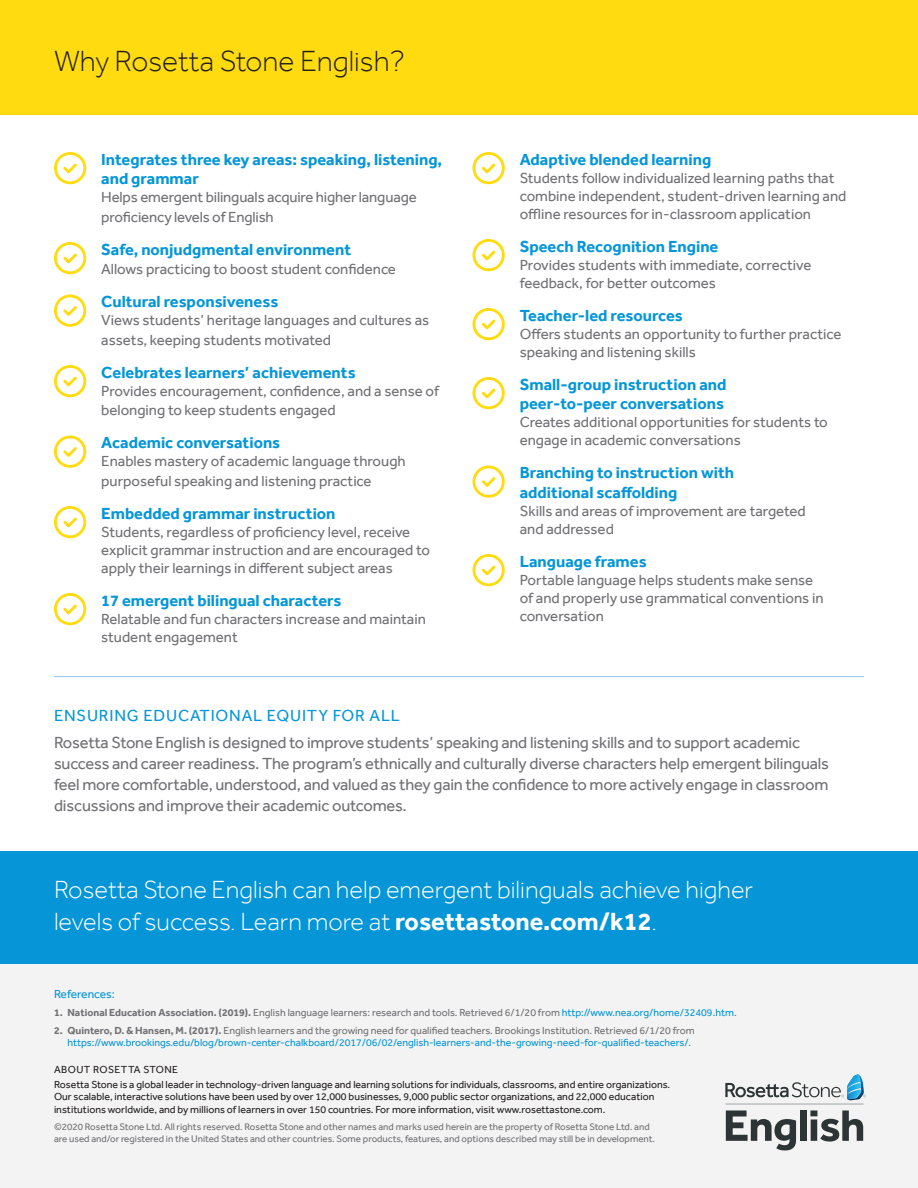
<style>
.page{position:relative;width:918px;height:1188px;background:#fff}
.page>*{position:absolute;margin:0;border:0;box-sizing:border-box;transform-origin:0 0}
.t1{font:300 30px "Effra";color:#231f20}
.t2{font:300 25.5px/31.5px "Effra";color:#fff}
.t3{font:700 16.5px/19.5px "Effra";color:#0696d7}
.t4{font:16.5px/21px "Effra";letter-spacing:-.01em;color:#717074}
.t5{font:16.5px "Effra";letter-spacing:.05em;color:#0696d7}
.t6{font:15px/18px "Effra";color:#717074}
.t7{font:12px "Effra";color:#0696d7}
.t8{font:10.5px/12.6px "Effra";color:#231f20}
.t9{font:10.5px/12.6px "Effra";color:#0696d7}
.t10{font:10.5px "Effra";color:#717074}
.t11{font:10.5px "Effra";letter-spacing:.04em;color:#231f20}
.t12{font:9.75px/11.7px "Effra";color:#717074}
.s1{font-weight:700}
.s2{color:#0696d7}
.s3{font-weight:700;color:#717074}
.s4{color:#717074}
</style>
<div class="page">
<div style="left:0;top:851px;width:918px;height:113px;background:#0696d7"></div>
<div style="left:0;top:964px;width:918px;height:224px;background:#f3f3f3"></div>
<svg style="left:725px;top:1074px;width:141px;height:76px"></svg>
<div style="left:0;top:0;width:918px;height:114px;background:#ffdb0f"></div>
<div style="left:54px;top:152px;width:32px;height:32px;border:3px solid #ffdb0f;border-radius:50%"></div>
<svg style="left:63px;top:163px;width:14px;height:11px"></svg>
<div style="left:54px;top:242px;width:32px;height:32px;border:3px solid #ffdb0f;border-radius:50%"></div>
<svg style="left:63px;top:253px;width:14px;height:11px"></svg>
<div style="left:54px;top:295px;width:32px;height:32px;border:3px solid #ffdb0f;border-radius:50%"></div>
<svg style="left:63px;top:306px;width:14px;height:10px"></svg>
<div style="left:54px;top:365px;width:32px;height:32px;border:3px solid #ffdb0f;border-radius:50%"></div>
<svg style="left:63px;top:376px;width:14px;height:11px"></svg>
<div style="left:54px;top:436px;width:32px;height:32px;border:3px solid #ffdb0f;border-radius:50%"></div>
<svg style="left:63px;top:447px;width:14px;height:10px"></svg>
<div style="left:54px;top:506px;width:32px;height:32px;border:3px solid #ffdb0f;border-radius:50%"></div>
<svg style="left:63px;top:517px;width:14px;height:11px"></svg>
<div style="left:54px;top:593px;width:32px;height:32px;border:3px solid #ffdb0f;border-radius:50%"></div>
<svg style="left:63px;top:604px;width:14px;height:11px"></svg>
<div style="left:473px;top:152px;width:32px;height:32px;border:3px solid #ffdb0f;border-radius:50%"></div>
<svg style="left:481px;top:163px;width:15px;height:11px"></svg>
<div style="left:473px;top:239px;width:32px;height:32px;border:3px solid #ffdb0f;border-radius:50%"></div>
<svg style="left:481px;top:250px;width:15px;height:11px"></svg>
<div style="left:473px;top:308px;width:32px;height:32px;border:3px solid #ffdb0f;border-radius:50%"></div>
<svg style="left:481px;top:319px;width:15px;height:11px"></svg>
<div style="left:473px;top:377px;width:32px;height:32px;border:3px solid #ffdb0f;border-radius:50%"></div>
<svg style="left:481px;top:388px;width:15px;height:11px"></svg>
<div style="left:473px;top:466px;width:32px;height:32px;border:3px solid #ffdb0f;border-radius:50%"></div>
<svg style="left:482px;top:477px;width:14px;height:10px"></svg>
<div style="left:473px;top:554px;width:32px;height:32px;border:3px solid #ffdb0f;border-radius:50%"></div>
<svg style="left:481px;top:565px;width:15px;height:11px"></svg>
<hr style="left:54px;top:676px;width:810px;height:1px;background:#a1cbec">
<p class="t1" style="left:54px;top:43px;width:352px">Why Rosetta Stone English?</p>
<p class="t3" style="left:101px;top:149px;width:343px">Integrates three key areas: speaking, listening, and grammar</p>
<p class="t6" style="left:101px;top:187px;width:317px;line-height:19.5px">Helps emergent bilinguals acquire higher language proficiency levels of English</p>
<p class="t3" style="left:101px;top:239px;width:252px">Safe, nonjudgmental environment</p>
<p class="t6" style="left:101px;top:260px;width:296px">Allows practicing to boost student confidence</p>
<p class="t3" style="left:101px;top:292px;width:179px">Cultural responsiveness</p>
<p class="t6" style="left:101px;top:310px;width:330px;line-height:19.5px">Views students’ heritage languages and cultures as assets, keeping students motivated</p>
<p class="t3" style="left:101px;top:362px;width:256px">Celebrates learners’ achievements</p>
<p class="t6" style="left:101px;top:381px;width:339px;line-height:19.5px">Provides encouragement, confidence, and a sense of belonging to keep students engaged</p>
<p class="t3" style="left:101px;top:433px;width:181px">Academic conversations</p>
<p class="t6" style="left:101px;top:451px;width:306px;line-height:19.5px">Enables mastery of academic language through purposeful speaking and listening practice</p>
<p class="t3" style="left:101px;top:503px;width:236px">Embedded grammar instruction</p>
<p class="t6" style="left:101px;top:523px;width:330px">Students, regardless of proficiency level, receive explicit grammar instruction and are encouraged to apply their learnings in different subject areas</p>
<p class="t3" style="left:101px;top:590px;width:242px">17 emergent bilingual characters</p>
<p class="t6" style="left:101px;top:610px;width:326px">Relatable and fun characters increase and maintain student engagement</p>
<p class="t3" style="left:520px;top:149px;width:193px">Adaptive blended learning</p>
<p class="t6" style="left:520px;top:169px;width:328px">Students follow individualized learning paths that combine independent, student-driven learning and offline resources for in-classroom application</p>
<p class="t3" style="left:520px;top:236px;width:200px">Speech Recognition Engine</p>
<p class="t6" style="left:520px;top:256px;width:293px">Provides students with immediate, corrective feedback, for better outcomes</p>
<p class="t3" style="left:520px;top:305px;width:165px">Teacher-led resources</p>
<p class="t6" style="left:520px;top:325px;width:323px">Offers students an opportunity to further practice speaking and listening skills</p>
<p class="t3" style="left:520px;top:374px;width:208px">Small-group instruction and peer-to-peer conversations</p>
<p class="t6" style="left:520px;top:413px;width:310px">Creates additional opportunities for students to engage in academic conversations</p>
<p class="t3" style="left:520px;top:463px;width:216px">Branching to instruction with additional scaffolding</p>
<p class="t6" style="left:520px;top:502px;width:288px">Skills and areas of improvement are targeted and addressed</p>
<p class="t3" style="left:520px;top:551px;width:128px">Language frames</p>
<p class="t6" style="left:520px;top:571px;width:305px">Portable language helps students make sense of and properly use grammatical conventions in conversation</p>
<p class="t5" style="left:54px;top:705px;width:348px">ENSURING EDUCATIONAL EQUITY FOR ALL</p>
<p class="t4" style="left:54px;top:732px;width:776px">Rosetta Stone English is designed to improve students’ speaking and listening skills and to support academic success and career readiness. The program’s ethnically and culturally diverse characters help emergent bilinguals feel more comfortable, understood, and valued as they gain the confidence to more actively engage in classroom discussions and improve their academic outcomes.</p>
<p class="t2" style="left:54px;top:874px;width:701px">Rosetta Stone English can help emergent bilinguals achieve higher levels of success. Learn more at <span class="s1">rosettastone.com/k12</span>.</p>
<p class="t7" style="left:54px;top:986px;width:62px">References:</p>
<p class="t10" style="left:54px;top:1006px;width:684px"><span class="s1">1. National Education Association. (2019).</span> English language learners: research and tools. Retrieved 6/1/20 from <span class="s2">http://www.nea.org/home/32409.htm</span>.</p>
<p class="t9" style="left:68px;top:1024px;width:629px;text-indent:-14px"><span class="s3">2. Quintero, D. &amp; Hansen, M. (2017).</span> <span class="s4">English learners and the growing need for qualified teachers. Brookings Institution. Retrieved 6/1/20 from </span>https://www.brookings.edu/blog/brown-center-chalkboard/2017/06/02/english-learners-and-the-growing-need-for-qualified-teachers/<span class="s4">.</span></p>
<p class="t11" style="left:54px;top:1063px;width:126px">ABOUT ROSETTA STONE</p>
<p class="t8" style="left:54px;top:1078px;width:618px">Rosetta Stone is a global leader in technology-driven language and learning solutions for individuals, classrooms, and entire organizations.<br>Our scalable, interactive solutions have been used by over 12,000 businesses, 9,000 public sector organizations, and 22,000 education institutions worldwide, and by millions of learners in over 150 countries. For more information, visit www.rosettastone.com.</p>
<p class="t12" style="left:54px;top:1121px;width:603px">©2020 Rosetta Stone Ltd. All rights reserved. Rosetta Stone and other names and marks used herein are the property of Rosetta Stone Ltd. and are used and/or registered in the United States and other countries. Some products, features, and options described may still be in development.</p>
</div>
